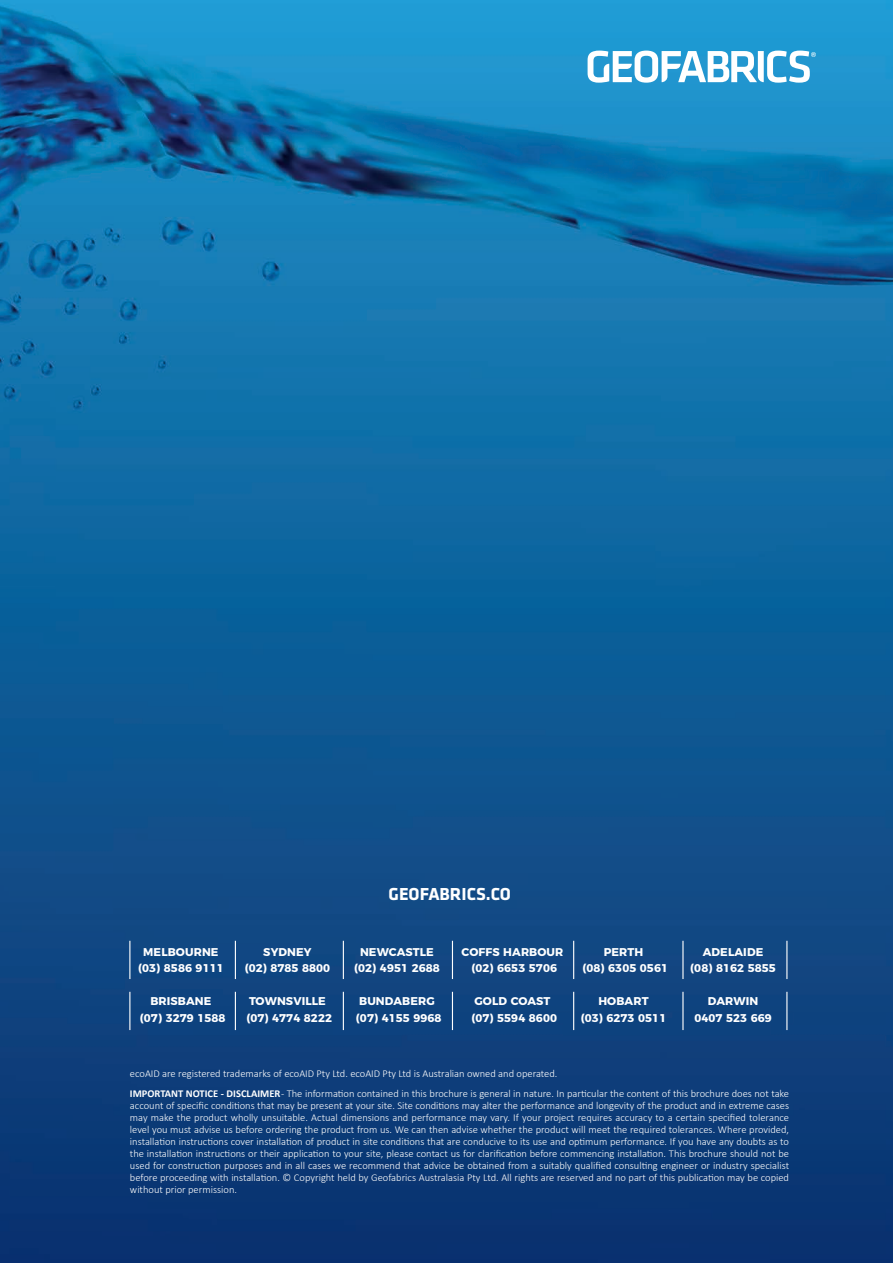
<style>
.page{position:relative;width:893px;height:1263px;background:#fff}
.page>*{position:absolute;margin:0;border:0;box-sizing:border-box;transform-origin:0 0}
.t1{font:700 18px "Klavika";color:#fff}
.t2{font:700 11.25px "Montserrat";letter-spacing:.01em;color:#fff}
.t3{font:300 10.5px/12px "Calibri";color:#fff}
.s1{font-weight:700}
</style>
<div class="page">
<img style="left:0;top:0;width:893px;height:1263px">
<svg style="left:588px;top:51px;width:228px;height:32px"></svg>
<hr style="left:129px;top:941px;width:1px;height:38px;background:#fff">
<hr style="left:129px;top:992px;width:1px;height:38px;background:#fff">
<hr style="left:235px;top:941px;width:1px;height:38px;background:#fff">
<hr style="left:235px;top:992px;width:1px;height:38px;background:#fff">
<hr style="left:452px;top:941px;width:1px;height:38px;background:#fff">
<hr style="left:452px;top:992px;width:1px;height:38px;background:#fff">
<hr style="left:343px;top:941px;width:1px;height:38px;background:#fff">
<hr style="left:343px;top:992px;width:1px;height:38px;background:#fff">
<hr style="left:573px;top:941px;width:1px;height:38px;background:#fff">
<hr style="left:573px;top:992px;width:1px;height:38px;background:#fff">
<hr style="left:682px;top:941px;width:1px;height:38px;background:#fff">
<hr style="left:682px;top:992px;width:1px;height:38px;background:#fff">
<hr style="left:786px;top:941px;width:1px;height:38px;background:#fff">
<hr style="left:786px;top:992px;width:1px;height:38px;background:#fff">
<h1 class="t1" style="left:388px;top:884px;width:124px">GEOFABRICS.CO</h1>
<p class="t2" style="left:143px;top:943px;width:77px">MELBOURNE</p>
<p class="t2" style="left:263px;top:943px;width:50px">SYDNEY</p>
<p class="t2" style="left:360px;top:943px;width:75px">NEWCASTLE</p>
<p class="t2" style="left:462px;top:943px;width:103px">COFFS HARBOUR</p>
<p class="t2" style="left:604px;top:943px;width:41px">PERTH</p>
<p class="t2" style="left:703px;top:943px;width:62px">ADELAIDE</p>
<p class="t2" style="left:138px;top:959px;width:87px">(03) 8586 9111</p>
<p class="t2" style="left:245px;top:959px;width:87px">(02) 8785 8800</p>
<p class="t2" style="left:354px;top:959px;width:87px">(02) 4951 2688</p>
<p class="t2" style="left:471px;top:959px;width:87px">(02) 6653 5706</p>
<p class="t2" style="left:582px;top:959px;width:87px">(08) 6305 0561</p>
<p class="t2" style="left:690px;top:959px;width:87px">(08) 8162 5855</p>
<p class="t2" style="left:150px;top:992px;width:63px">BRISBANE</p>
<p class="t2" style="left:249px;top:992px;width:78px">TOWNSVILLE</p>
<p class="t2" style="left:359px;top:992px;width:77px">BUNDABERG</p>
<p class="t2" style="left:474px;top:992px;width:78px">GOLD COAST</p>
<p class="t2" style="left:598px;top:992px;width:52px">HOBART</p>
<p class="t2" style="left:708px;top:992px;width:52px">DARWIN</p>
<p class="t2" style="left:140px;top:1009px;width:87px">(07) 3279 1588</p>
<p class="t2" style="left:246px;top:1009px;width:87px">(07) 4774 8222</p>
<p class="t2" style="left:356px;top:1009px;width:87px">(07) 4155 9968</p>
<p class="t2" style="left:471px;top:1009px;width:87px">(07) 5594 8600</p>
<p class="t2" style="left:581px;top:1009px;width:87px">(03) 6273 0511</p>
<p class="t2" style="left:694px;top:1009px;width:79px">0407 523 669</p>
<p class="t3" style="left:130px;top:1063px;width:661px;line-height:20.5px">ecoAID are registered trademarks of ecoAID Pty Ltd. ecoAID Pty Ltd is Australian owned and operated.<br><span class="s1">IMPORTANT NOTICE - DISCLAIMER</span> - The information contained in this brochure is general in nature. In particular the content of this brochure does not take</p>
<p class="t3" style="left:130px;top:1099px;width:661px;text-align:justify">account of specific conditions that may be present at your site. Site conditions may alter the performance and longevity of the product and in extreme cases may make the product wholly unsuitable. Actual dimensions and performance may vary. If your project requires accuracy to a certain specified tolerance level you must advise us before ordering the product from us. We can then advise whether the product will meet the required tolerances. Where provided, installation instructions cover installation of product in site conditions that are conducive to its use and optimum performance. If you have any doubts as to the installation instructions or their application to your site, please contact us for clarification before commencing installation. This brochure should not be used for construction purposes and in all cases we recommend that advice be obtained from a suitably qualified consulting engineer or industry specialist before proceeding with installation. © Copyright held by Geofabrics Australasia Pty Ltd. All rights are reserved and no part of this publication may be copied without prior permission.</p>
</div>
